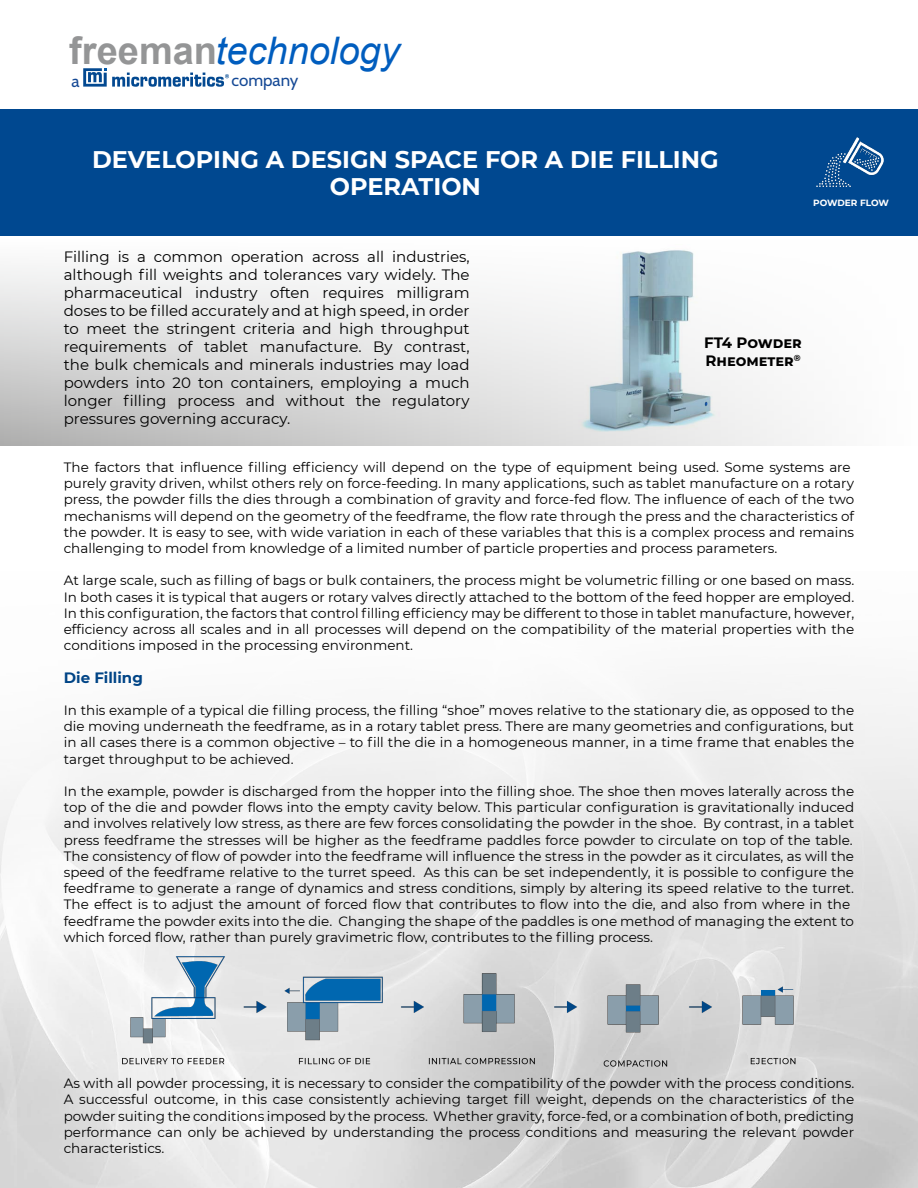
<style>
.page{position:relative;width:918px;height:1188px;background:#fff}
.page>*{position:absolute;margin:0;border:0;box-sizing:border-box;transform-origin:0 0}
.t1{font:italic 37.95px "Arial";color:#005dbe}
.t2{font:700 24px/27px "Montserrat";color:#fff;text-align:center}
.t3{font:16.95px "Cabin";color:#154995}
.t4{font:15px/18px "Montserrat";color:#000;text-align:justify}
.t5{font:700 15px/18px "Montserrat";color:#000}
.t6{font:700 15px "Montserrat";color:#004486}
.t7{font:13.5px/16.2px "Montserrat";color:#000;text-align:justify}
.t8{font:700 9px "Montserrat";letter-spacing:-.005em;color:#fff}
.s1{font-weight:700;font-style:normal;color:#949596}
</style>
<div class="page">
<svg style="left:83px;top:68px;width:146px;height:19px"></svg>
<svg style="left:0;top:267px;width:814px;height:179px"></svg>
<img style="left:0;top:689px;width:918px;height:499px">
<img style="left:552px;top:250px;width:190px;height:181px">
<div style="left:0;top:110px;width:918px;height:126px;background:#004890"></div>
<img style="left:817px;top:138px;width:67px;height:49px">
<img style="left:121px;top:957px;width:676px;height:111px">
<h1 class="t1" style="left:69px;top:26px;width:332px"><span class="s1">freeman</span>technology</h1>
<p class="t3" style="left:232px;top:66px;width:68px">company</p>
<p class="t3" style="left:72px;top:67px;width:10px">a</p>
<h2 class="t2" style="left:92px;top:144px;width:628px">DEVELOPING A DESIGN SPACE FOR A DIE FILLING<br>OPERATION</h2>
<p class="t8" style="left:813px;top:196px;width:77px">POWDER FLOW</p>
<p class="t4" style="left:64px;top:248px;width:407px">Filling is a common operation across all industries, although fill weights and tolerances vary widely. The pharmaceutical industry often requires milligram doses to be filled accurately and at high speed, in order to meet the stringent criteria and high throughput requirements of tablet manufacture. By contrast, the bulk chemicals and minerals industries may load powders into 20 ton containers, employing a much longer filling process and without the regulatory pressures governing accuracy.</p>
<p class="t5" style="left:704px;top:333px;width:99px">FT4 Powder<br>Rheometer<sup>®</sup></p>
<p class="t7" style="left:64px;top:459px;width:792px;text-align:left">The factors that influence filling efficiency will depend on the type of equipment being used. Some systems are purely gravity driven, whilst others rely on force-feeding. In many applications, such as tablet manufacture on a rotary press, the powder fills the dies through a combination of gravity and force-fed flow. The influence of each of the two mechanisms will depend on the geometry of the feedframe, the flow rate through the press and the characteristics of the powder. It is easy to see, with wide variation in each of these variables that this is a complex process and remains challenging to model from knowledge of a limited number of particle properties and process parameters.</p>
<p class="t7" style="left:64px;top:572px;width:792px">At large scale, such as filling of bags or bulk containers, the process might be volumetric filling or one based on mass.<br>In both cases it is typical that augers or rotary valves directly attached to the bottom of the feed hopper are employed.<br>In this configuration, the factors that control filling efficiency may be different to those in tablet manufacture, however, efficiency across all scales and in all processes will depend on the compatibility of the material properties with the conditions imposed in the processing environment.</p>
<p class="t6" style="left:64px;top:667px;width:81px">Die Filling</p>
<p class="t7" style="left:64px;top:702px;width:792px">In this example of a typical die filling process, the filling “shoe” moves relative to the stationary die, as opposed to the die moving underneath the feedframe, as in a rotary tablet press. There are many geometries and configurations, but in all cases there is a common objective – to fill the die in a homogeneous manner, in a time frame that enables the target throughput to be achieved.</p>
<p class="t7" style="left:64px;top:783px;width:792px;text-align:left">In the example, powder is discharged from the hopper into the filling shoe. The shoe then moves laterally across the top of the die and powder flows into the empty cavity below. This particular configuration is gravitationally induced and involves relatively low stress, as there are few forces consolidating the powder in the shoe. By contrast, in a tablet press feedframe the stresses will be higher as the feedframe paddles force powder to circulate on top of the table.<br>The consistency of flow of powder into the feedframe will influence the stress in the powder as it circulates, as will the speed of the feedframe relative to the turret speed. As this can be set independently, it is possible to configure the feedframe to generate a range of dynamics and stress conditions, simply by altering its speed relative to the turret.<br>The effect is to adjust the amount of forced flow that contributes to flow into the die, and also from where in the feedframe the powder exits into the die. Changing the shape of the paddles is one method of managing the extent to which forced flow, rather than purely gravimetric flow, contributes to the filling process.</p>
<p class="t7" style="left:64px;top:1075px;width:792px">As with all powder processing, it is necessary to consider the compatibility of the powder with the process conditions.<br>A successful outcome, in this case consistently achieving target fill weight, depends on the characteristics of the powder suiting the conditions imposed by the process. Whether gravity, force-fed, or a combination of both, predicting performance can only be achieved by understanding the process conditions and measuring the relevant powder characteristics.</p>
</div>
